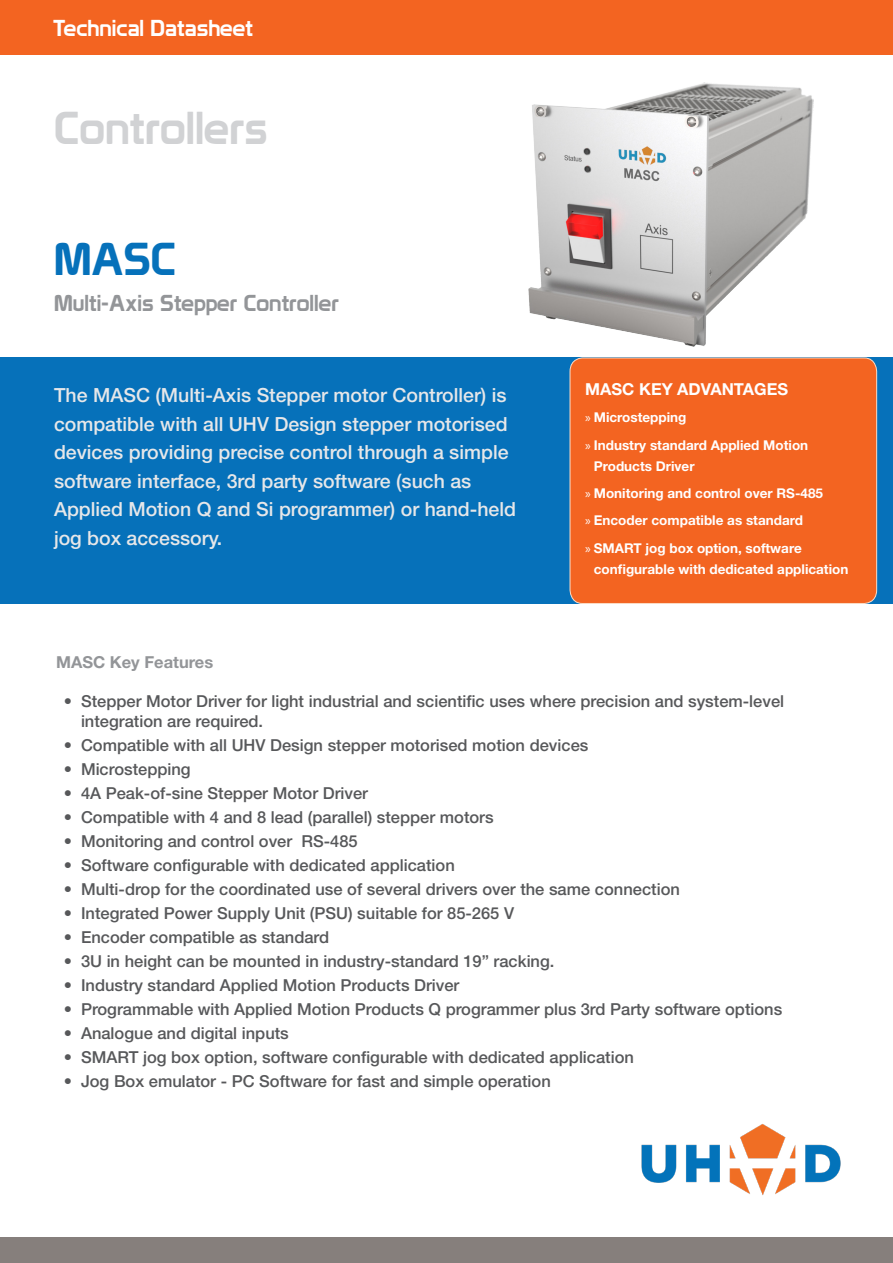
<style>
.page{position:relative;width:893px;height:1263px;background:#fff}
.page>*{position:absolute;margin:0;border:0;box-sizing:border-box;transform-origin:0 0}
.PRODUCT_NAME{font:45px "Prototype";color:#d1d2d4}
.PRODUCT_NAME-2{font:45px "Prototype";color:#0671ba}
.SUB_HEADING{font:22.5px "Prototype";color:#939598}
.t1{font:22.5px "Prototype";color:#fff}
.BLK_BOX_WHITE_TEXT{font:500 19.5px/28.5px "Helvetica Neue";color:#e6e7e9}
.t2{font:500 16.5px/19.8px "Helvetica Neue";color:#57585a}
.Orange_heading{font:700 16.5px "Helvetica Neue";color:#fff}
.SMALL_BLUE_HEADING{font:700 16.5px "Helvetica Neue";color:#939598}
.t3{font:700 13.5px/21px "Helvetica Neue";color:#fff}
.s1{font-family:"Myriad Pro";font-weight:400}
</style>
<div class="page">
<div style="left:0;top:0;width:893px;height:54px;background:#f36421"></div>
<div style="left:0;top:357px;width:893px;height:247px;background:#0671ba"></div>
<div style="left:570px;top:358px;width:307px;height:245px;background:#f36421;border-radius:13px"></div>
<div style="left:570px;top:358px;width:307px;height:246px;border:1px solid #fddcc5;border-radius:13px"></div>
<div style="left:0;top:1237px;width:893px;height:26px;background:#867f7c"></div>
<img style="left:641px;top:1124px;width:200px;height:71px">
<img style="left:497px;top:54px;width:332px;height:304px">
<p class="t1" style="left:53px;top:14px;width:202px">Technical Datasheet</p>
<p class="PRODUCT_NAME" style="left:54px;top:101px;width:215px">Controllers</p>
<p class="PRODUCT_NAME-2" style="left:54px;top:232px;width:124px">MASC</p>
<p class="SUB_HEADING" style="left:54px;top:290px;width:286px">Multi-Axis Stepper Controller</p>
<p class="BLK_BOX_WHITE_TEXT" style="left:54px;top:381px;width:464px">The MASC (Multi-Axis Stepper motor Controller) is compatible with all UHV Design stepper motorised devices providing precise control through a simple software interface, 3rd party software (such as Applied Motion Q and Si programmer) or hand-held jog box accessory.</p>
<p class="Orange_heading" style="left:585px;top:379px;width:204px">MASC KEY ADVANTAGES</p>
<p class="t3" style="left:585px;top:407px;width:103px"><span class="s1">»</span> Microstepping</p>
<p class="t3" style="left:594px;top:434px;width:216px;text-indent:-9px"><span class="s1">»</span> Industry standard Applied Motion<br>Products Driver</p>
<p class="t3" style="left:585px;top:482px;width:239px"><span class="s1">»</span> Monitoring and control over RS-485</p>
<p class="t3" style="left:585px;top:510px;width:219px"><span class="s1">»</span> Encoder compatible as standard</p>
<p class="t3" style="left:594px;top:537px;width:256px;text-indent:-9px"><span class="s1">»</span> SMART jog box option, software configurable with dedicated application</p>
<p class="SMALL_BLUE_HEADING" style="left:56px;top:652px;width:159px">MASC Key Features</p>
<p class="t2" style="left:81px;top:691px;width:705px;text-indent:-17px">• Stepper Motor Driver for light industrial and scientific uses where precision and system-level integration are required.</p>
<p class="t2" style="left:64px;top:735px;width:526px">• Compatible with all UHV Design stepper motorised motion devices</p>
<p class="t2" style="left:64px;top:759px;width:128px">• Microstepping</p>
<p class="t2" style="left:64px;top:783px;width:306px">• 4A Peak-of-sine Stepper Motor Driver</p>
<p class="t2" style="left:64px;top:807px;width:431px">• Compatible with 4 and 8 lead (parallel) stepper motors</p>
<p class="t2" style="left:64px;top:831px;width:295px">• Monitoring and control over RS-485</p>
<p class="t2" style="left:64px;top:855px;width:392px">• Software configurable with dedicated application</p>
<p class="t2" style="left:64px;top:879px;width:617px">• Multi-drop for the coordinated use of several drivers over the same connection</p>
<p class="t2" style="left:64px;top:903px;width:452px">• Integrated Power Supply Unit (PSU) suitable for 85-265 V</p>
<p class="t2" style="left:64px;top:927px;width:267px">• Encoder compatible as standard</p>
<p class="t2" style="left:64px;top:951px;width:492px">• 3U in height can be mounted in industry-standard 19” racking.</p>
<p class="t2" style="left:64px;top:975px;width:397px">• Industry standard Applied Motion Products Driver</p>
<p class="t2" style="left:64px;top:999px;width:720px">• Programmable with Applied Motion Products Q programmer plus 3rd Party software options</p>
<p class="t2" style="left:64px;top:1023px;width:226px">• Analogue and digital inputs</p>
<p class="t2" style="left:64px;top:1047px;width:571px">• SMART jog box option, software configurable with dedicated application</p>
<p class="t2" style="left:64px;top:1071px;width:488px">• Jog Box emulator - PC Software for fast and simple operation</p>
</div>
